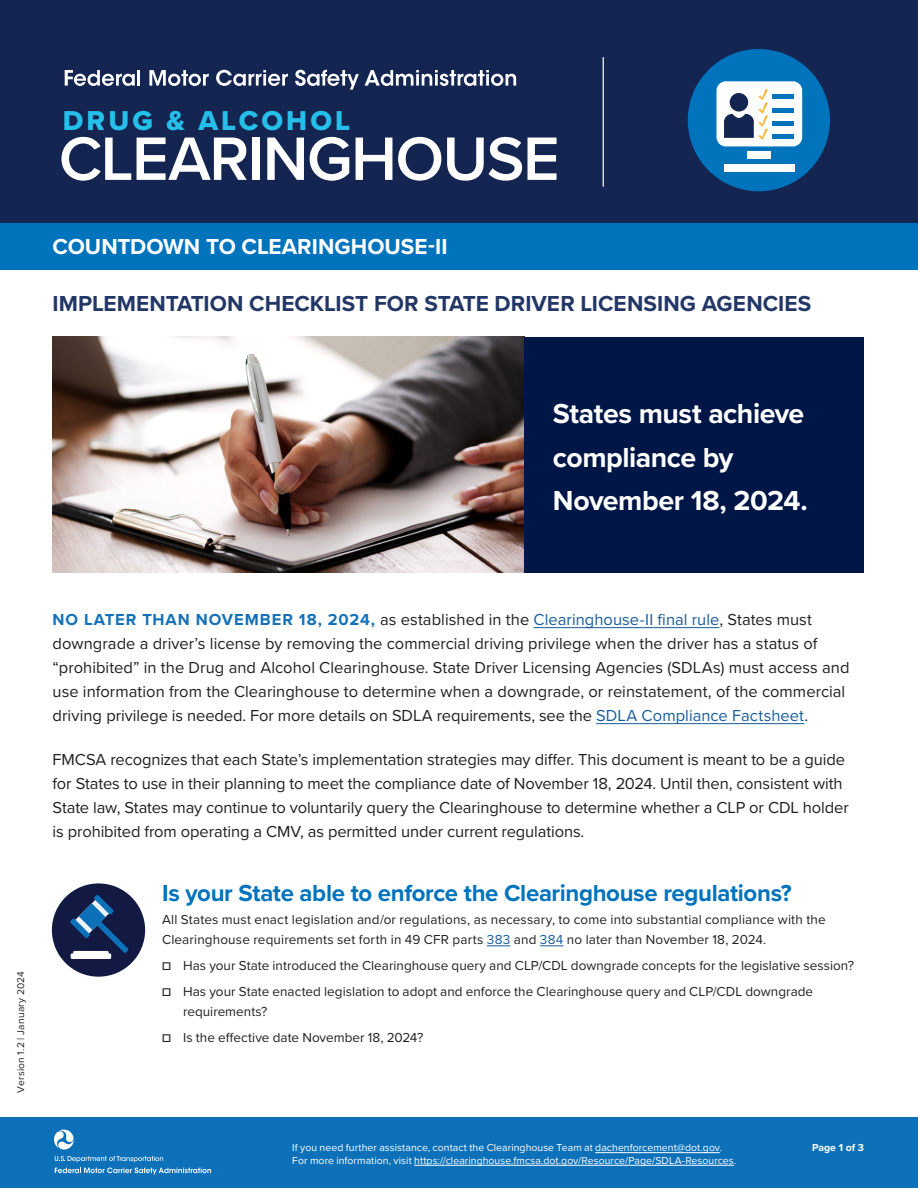
<style>
.page{position:relative;width:918px;height:1188px;background:#fff}
.page>*{position:absolute;margin:0;border:0;box-sizing:border-box;transform-origin:0 0}
.t1{font:600 63.45px "Proxima Nova";letter-spacing:-.025em;color:#fff}
.t2{font:700 28.5px/43.5px "Proxima Nova";letter-spacing:-.015em;color:#fff}
.t3{font:28.35px "Proxima Nova Extrabld";letter-spacing:.11em;color:#26bfea}
.t4{font:700 24px "Proxima Nova";letter-spacing:-.015em;color:#0073bd}
.t5{font:700 22.5px "Proxima Nova";color:#233767}
.t6{font:700 22.5px "Proxima Nova";color:#fff}
.t7{font:16.5px/24px "Proxima Nova";letter-spacing:-.005em;color:#231f20}
.t8{font:13.5px/19.5px "Proxima Nova";letter-spacing:.005em;color:#231f20}
.t9{font:10.5px "Proxima Nova";letter-spacing:.005em;color:#fff}
.t10{font:700 10.5px "Proxima Nova";color:#fff}
.t11{font:10.2px "Proxima Nova";letter-spacing:.02em;color:#231f20}
.s1{font-weight:700;color:#1471b9}
.s2{color:#175d9e}
.s3{font-weight:700}
</style>
<div class="page">
<div style="left:0;top:0;width:918px;height:233px;background:#132550"></div>
<div style="left:0;top:223px;width:918px;height:47px;background:#0073bd"></div>
<hr style="left:603px;top:57px;width:1px;height:130px;background:#fff">
<div style="left:0;top:1117px;width:918px;height:71px;background:#0d71b9"></div>
<svg style="left:54px;top:1130px;width:20px;height:20px"></svg>
<svg style="left:55px;top:1156px;width:108px;height:6px"></svg>
<svg style="left:55px;top:1168px;width:156px;height:6px"></svg>
<div style="left:688px;top:49px;width:142px;height:142px;background:#0073bd;border-radius:50%"></div>
<div style="left:717px;top:81px;width:85px;height:65px;background:#fff;border-radius:9px"></div>
<hr style="left:772px;top:94px;width:22px;height:4px;background:#0073bd">
<hr style="left:772px;top:108px;width:22px;height:4px;background:#0073bd">
<hr style="left:772px;top:121px;width:22px;height:4px;background:#0073bd">
<div style="left:772px;top:134px;width:22px;height:5px;background:#0073bd"></div>
<svg style="left:724px;top:89px;width:44px;height:51px"></svg>
<div style="left:747px;top:152px;width:24px;height:7px;background:#fff"></div>
<div style="left:724px;top:164px;width:71px;height:8px;background:#fff"></div>
<hr style="left:595px;top:1152px;width:125px;height:1px;background:#fff">
<hr style="left:414px;top:1165px;width:320px;height:1px;background:#fff">
<svg style="left:65px;top:70px;width:75px;height:16px"></svg>
<svg style="left:149px;top:70px;width:60px;height:16px"></svg>
<svg style="left:216px;top:70px;width:72px;height:16px"></svg>
<svg style="left:295px;top:70px;width:64px;height:20px"></svg>
<svg style="left:365px;top:70px;width:151px;height:16px"></svg>
<hr style="left:534px;top:627px;width:185px;height:1px;background:#175d9e">
<hr style="left:596px;top:723px;width:208px;height:1px;background:#175d9e">
<svg style="left:487px;top:945px;width:23px;height:1px"></svg>
<svg style="left:540px;top:945px;width:23px;height:1px"></svg>
<div style="left:52px;top:883px;width:93px;height:94px;background:#121943;border-radius:50%"></div>
<div style="left:71px;top:953px;width:40px;height:6px;background:#fff"></div>
<svg style="left:70px;top:895px;width:59px;height:58px"></svg>
<img style="left:52px;top:337px;width:472px;height:236px">
<div style="left:524px;top:337px;width:339px;height:236px;background:#001647"></div>
<p class="t3" style="left:63px;top:99px;width:289px">DRUG &amp; ALCOHOL</p>
<p class="t1" style="left:59px;top:111px;width:502px">CLEARINGHOUSE</p>
<p class="t6" style="left:53px;top:230px;width:397px">COUNTDOWN TO CLEARINGHOUSE-II</p>
<h1 class="t5" style="left:53px;top:287px;width:760px">IMPLEMENTATION CHECKLIST FOR STATE DRIVER LICENSING AGENCIES</h1>
<p class="t2" style="left:553px;top:392px;width:256px">States must achieve compliance by<br>November 18, 2024.</p>
<p class="t11" style="left:13px;top:1093px;width:123px;rotate:-90deg">Version 1.2 | January 2024</p>
<p class="t7" style="left:53px;top:607px;width:799px"><span class="s1">NO LATER THAN NOVEMBER 18, 2024,</span> as established in the <span class="s2">Clearinghouse-II final rule</span>, States must downgrade a driver’s license by removing the commercial driving privilege when the driver has a status of “prohibited” in the Drug and Alcohol Clearinghouse. State Driver Licensing Agencies (SDLAs) must access and use information from the Clearinghouse to determine when a downgrade, or reinstatement, of the commercial driving privilege is needed. For more details on SDLA requirements, see the <span class="s2">SDLA Compliance Factsheet</span>.</p>
<p class="t7" style="left:53px;top:747px;width:798px">FMCSA recognizes that each State’s implementation strategies may differ. This document is meant to be a guide for States to use in their planning to meet the compliance date of November 18, 2024. Until then, consistent with State law, States may continue to voluntarily query the Clearinghouse to determine whether a CLP or CDL holder is prohibited from operating a CMV, as permitted under current regulations.</p>
<h2 class="t4" style="left:162px;top:875px;width:631px">Is your State able to enforce the Clearinghouse regulations?</h2>
<p class="t8" style="left:162px;top:909px;width:665px">All States must enact legislation and/or regulations, as necessary, to come into substantial compliance with the<br>Clearinghouse requirements set forth in 49 CFR parts <span class="s2">383</span> and <span class="s2">384</span> no later than November 18, 2024.</p>
<p class="t8" style="left:162px;top:955px;width:693px"><span class="s3">☐</span> Has your State introduced the Clearinghouse query and CLP/CDL downgrade concepts for the legislative session?</p>
<p class="t8" style="left:183px;top:981px;width:632px;text-indent:-21px"><span class="s3">☐</span> Has your State enacted legislation to adopt and enforce the Clearinghouse query and CLP/CDL downgrade requirements?</p>
<p class="t8" style="left:162px;top:1027px;width:263px"><span class="s3">☐</span> Is the effective date November 18, 2024?</p>
<p class="t9" style="left:292px;top:1140px;width:431px">If you need further assistance, contact the Clearinghouse Team at dachenforcement@dot.gov.</p>
<p class="t10" style="left:812px;top:1140px;width:53px">Page 1 of 3</p>
<p class="t9" style="left:292px;top:1152px;width:445px">For more information, visit https://clearinghouse.fmcsa.dot.gov/Resource/Page/SDLA-Resources.</p>
</div>
